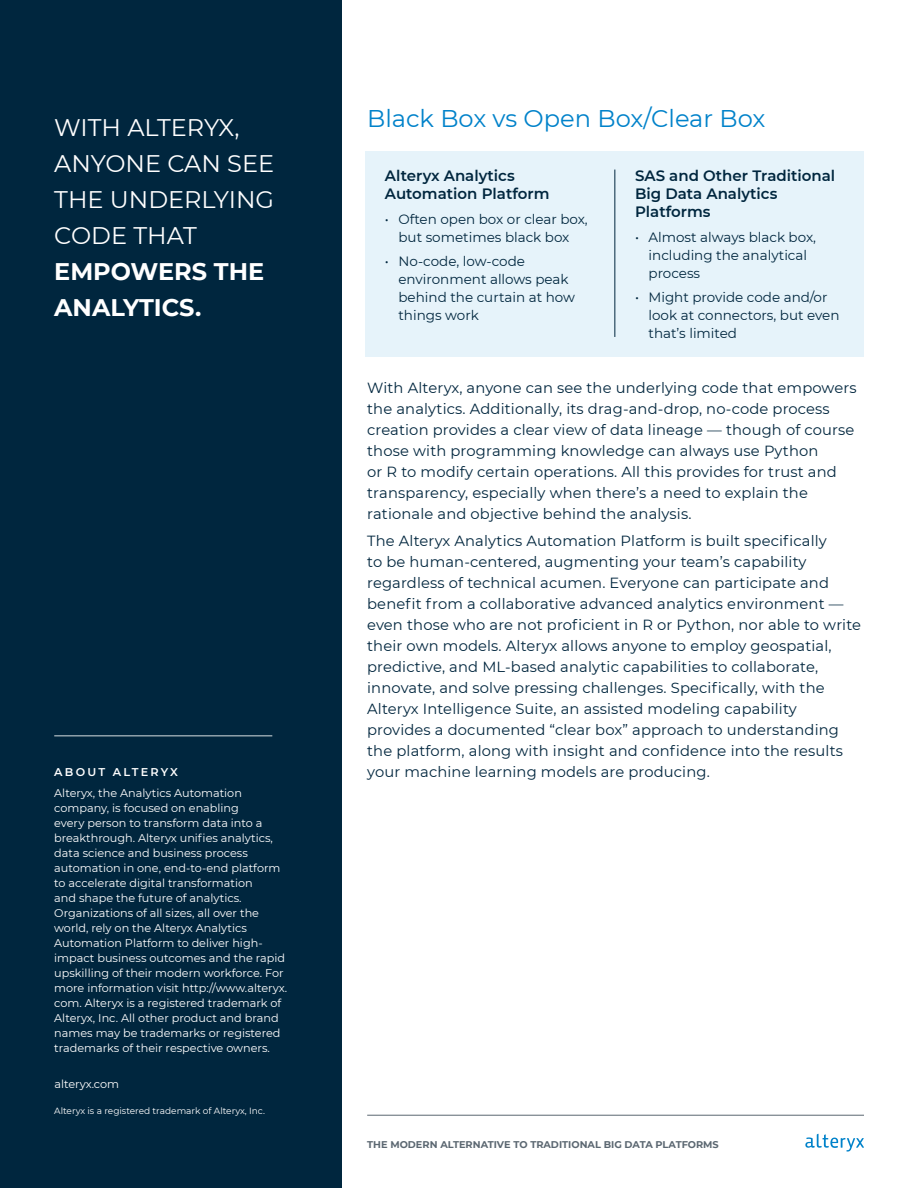
<style>
.page{position:relative;width:918px;height:1188px;background:#fff}
.page>*{position:absolute;margin:0;border:0;box-sizing:border-box;transform-origin:0 0}
.t1{font:24.15px "Montserrat";color:#0082ca}
.t2{font:24px/36px "Montserrat";color:#fff}
.t3{font:700 24px/36px "Montserrat";color:#fff}
.t4{font:600 15px/18px "Montserrat";color:#00263e}
.t5{font:14.7px/21px "Montserrat";letter-spacing:.01em;color:#00263e}
.t6{font:13.5px/18px "Montserrat";color:#00263e}
.t7{font:11.25px/15px "Montserrat";color:#fff}
.t8{font:600 11.25px "Montserrat";letter-spacing:.2em;color:#fff}
.t9{font:700 9.75px "Montserrat";color:#5b6771}
.t10{font:9px "Montserrat";color:#fff}
</style>
<div class="page">
<div style="left:0;top:0;width:342px;height:1188px;background:#00263e"></div>
<hr style="left:54px;top:735px;width:218px;height:1px;background:#d8dfe1">
<svg style="left:805px;top:1134px;width:59px;height:18px"></svg>
<hr style="left:367px;top:1115px;width:497px;height:1px;background:#5b6771">
<div style="left:366px;top:151px;width:498px;height:205px;background:#e6f3fa"></div>
<hr style="left:614px;top:170px;width:1px;height:167px;background:#00263e">
<h2 class="t2" style="left:54px;top:108px;width:221px">WITH ALTERYX,<br>ANYONE CAN SEE<br>THE UNDERLYING<br>CODE THAT</h2>
<h2 class="t3" style="left:54px;top:252px;width:212px">EMPOWERS THE<br>ANALYTICS.</h2>
<p class="t8" style="left:54px;top:764px;width:125px">ABOUT ALTERYX</p>
<p class="t7" style="left:54px;top:785px;width:234px">Alteryx, the Analytics Automation company, is focused on enabling<br>every person to transform data into a breakthrough. Alteryx unifies analytics, data science and business process automation in one, end-to-end platform to accelerate digital transformation<br>and shape the future of analytics.<br>Organizations of all sizes, all over the world, rely on the Alteryx Analytics Automation Platform to deliver high&shy;impact business outcomes and the rapid upskilling of their modern workforce. For more information visit http://www.alteryx. com. Alteryx is a registered trademark of Alteryx, Inc. All other product and brand names may be trademarks or registered trademarks of their respective owners.</p>
<p class="t7" style="left:54px;top:1076px;width:66px">alteryx.com</p>
<p class="t10" style="left:54px;top:1104px;width:212px">Alteryx is a registered trademark of Alteryx, Inc.</p>
<h1 class="t1" style="left:367px;top:102px;width:400px">Black Box vs Open Box/Clear Box</h1>
<p class="t4" style="left:385px;top:166px;width:166px">Alteryx Analytics<br>Automation Platform</p>
<p class="t6" style="left:385px;top:209px;width:204px;text-align:center">• Often open box or clear box, but sometimes black box</p>
<p class="t6" style="left:398px;top:252px;width:178px;text-indent:-14px">• No-code, low-code environment allows peak behind the curtain at how things work</p>
<p class="t4" style="left:635px;top:166px;width:202px">SAS and Other Traditional<br>Big Data Analytics<br>Platforms</p>
<p class="t6" style="left:649px;top:227px;width:169px;text-indent:-14px">• Almost always black box, including the analytical process</p>
<p class="t6" style="left:649px;top:288px;width:193px;text-indent:-14px">• Might provide code and/or look at connectors, but even that’s limited</p>
<p class="t5" style="left:367px;top:376px;width:491px">With Alteryx, anyone can see the underlying code that empowers the analytics. Additionally, its drag-and-drop, no-code process creation provides a clear view of data lineage — though of course those with programming knowledge can always use Python<br>or R to modify certain operations. All this provides for trust and transparency, especially when there’s a need to explain the rationale and objective behind the analysis.</p>
<p class="t5" style="left:367px;top:530px;width:495px">The Alteryx Analytics Automation Platform is built specifically<br>to be human-centered, augmenting your team’s capability regardless of technical acumen. Everyone can participate and benefit from a collaborative advanced analytics environment — even those who are not proficient in R or Python, nor able to write their own models. Alteryx allows anyone to employ geospatial, predictive, and ML-based analytic capabilities to collaborate, innovate, and solve pressing challenges. Specifically, with the Alteryx Intelligence Suite, an assisted modeling capability provides a documented “clear box” approach to understanding the platform, along with insight and confidence into the results your machine learning models are producing.</p>
<p class="t9" style="left:367px;top:1138px;width:353px">THE MODERN ALTERNATIVE TO TRADITIONAL BIG DATA PLATFORMS</p>
</div>
